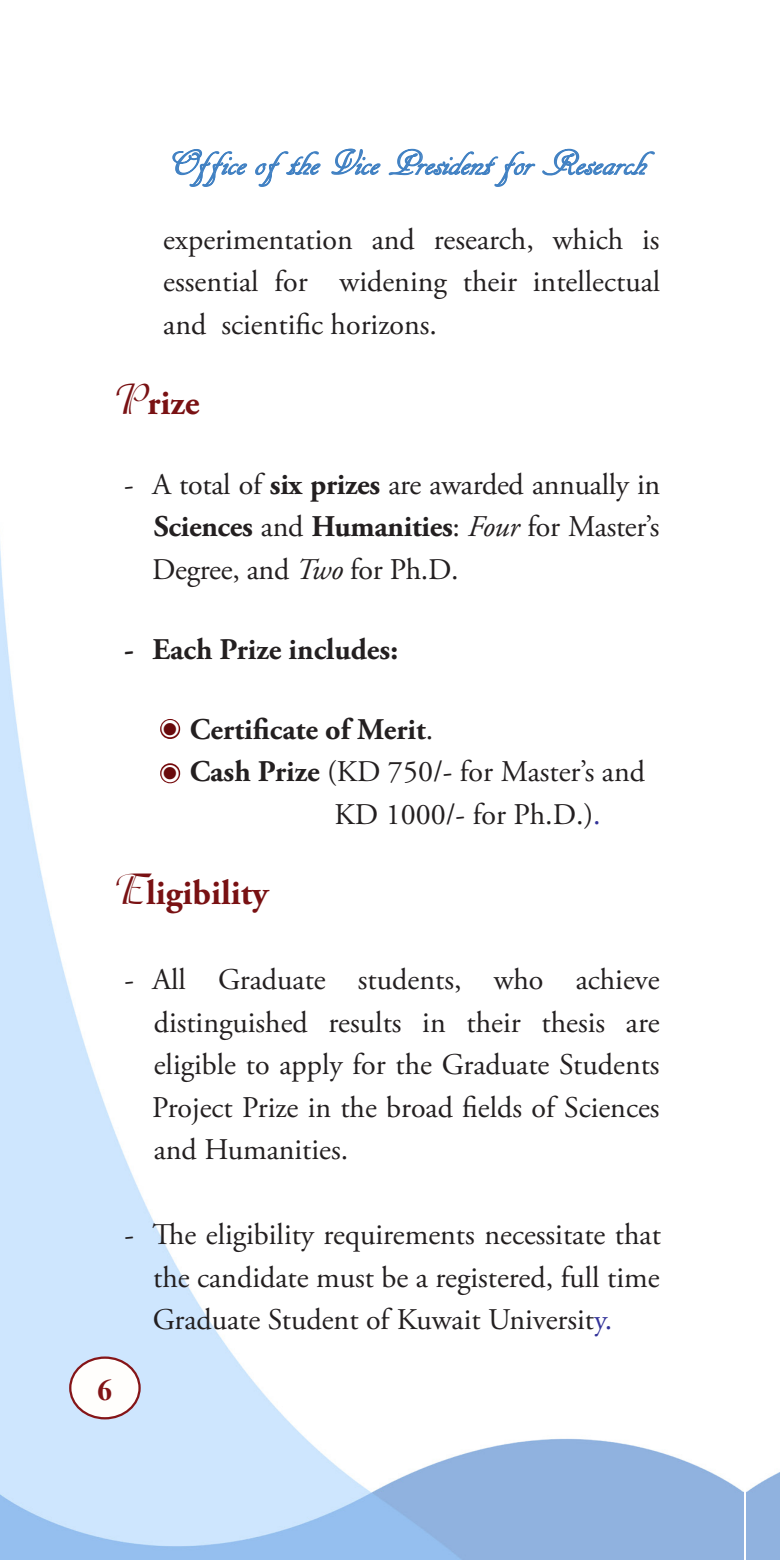
<style>
.page{position:relative;width:780px;height:1560px;background:#fff}
.page>*{position:absolute;margin:0;border:0;box-sizing:border-box;transform-origin:0 0}
.t1{font:37.5px "ARDECODE";color:#4181c3}
.t2{font:700 35px "Adobe Garamond Pro";color:#791113}
.t3{font:34.5px "Carmine Tango";color:#fff}
.t4{font:30px/42.5px "Adobe Garamond Pro";color:#231f20;text-align:justify}
.t5{font:700 30px "Adobe Garamond Pro";color:#231f20}
.t6{font:700 30px "Times New Roman";color:#821416}
.t7{font:24.5px "Carmine Tango";color:#690a0c}
.s1{font-family:"Adorable";font-weight:400;font-size:47.5px}
.s2{font-weight:700}
.s3{font-style:italic}
.s4{font-weight:400}
.s5{color:#339}
</style>
<div class="page">
<img style="left:0;top:544px;width:743px;height:1015px">
<img style="left:746px;top:1472px;width:34px;height:87px">
<div style="left:70px;top:1357px;width:69px;height:60px;background:#fffefc;border-radius:50%"></div>
<div style="left:69px;top:1356px;width:72px;height:63px;border:2px solid #851518;border-radius:50%"></div>
<svg style="left:172px;top:149px;width:76px;height:38px"></svg>
<svg style="left:255px;top:151px;width:66px;height:36px"></svg>
<svg style="left:331px;top:148px;width:50px;height:27px"></svg>
<svg style="left:388px;top:148px;width:267px;height:39px"></svg>
<svg style="left:158px;top:717px;width:24px;height:23px"></svg>
<svg style="left:158px;top:761px;width:24px;height:24px"></svg>
<p class="t1" style="left:165px;top:141px;width:483px">Office of the Vice President for Research</p>
<p class="t4" style="left:163px;top:219px;width:498px">experimentation and research, which is essential for widening their intellectual and scientific horizons.</p>
<p class="t2" style="left:114px;top:382px;width:87px"><span class="s1">P</span>rize</p>
<p class="t4" style="left:152px;top:464px;width:509px;text-indent:-28px">- A total of <span class="s2">six prizes</span> are awarded annually in <span class="s2">Sciences</span> and <span class="s2">Humanities</span>: <span class="s3">Four</span> for Master’s Degree, and <span class="s3">Two</span> for Ph.D.</p>
<p class="t5" style="left:124px;top:632px;width:275px">- Each Prize includes:</p>
<p class="t5" style="left:164px;top:712px;width:270px">• Certificate of Merit<span class="s4">.</span></p>
<p class="t4" style="left:164px;top:751px;width:482px"><span class="s2">• Cash Prize</span> (KD 750/- for Master’s and</p>
<p class="t4" style="left:334px;top:794px;width:268px">KD 1000/- for Ph.D.)<span class="s5">.</span></p>
<p class="t3" style="left:158px;top:709px;width:26px">•</p>
<p class="t7" style="left:161px;top:715px;width:19px">•</p>
<p class="t3" style="left:158px;top:753px;width:26px">•</p>
<p class="t7" style="left:161px;top:759px;width:19px">•</p>
<p class="t2" style="left:113px;top:872px;width:157px"><span class="s1">E</span>ligibility</p>
<p class="t4" style="left:152px;top:959px;width:509px;text-indent:-28px">- All Graduate students, who achieve distinguished results in their thesis are eligible to apply for the Graduate Students Project Prize in the broad fields of Sciences and Humanities.</p>
<p class="t4" style="left:153px;top:1214px;width:509px;text-indent:-28px">- The eligibility requirements necessitate that the candidate must be a registered, full time Graduate Student of Kuwait Universit<span class="s5">y.</span></p>
<p class="t6" style="left:97px;top:1368px;width:17px">6</p>
</div>
